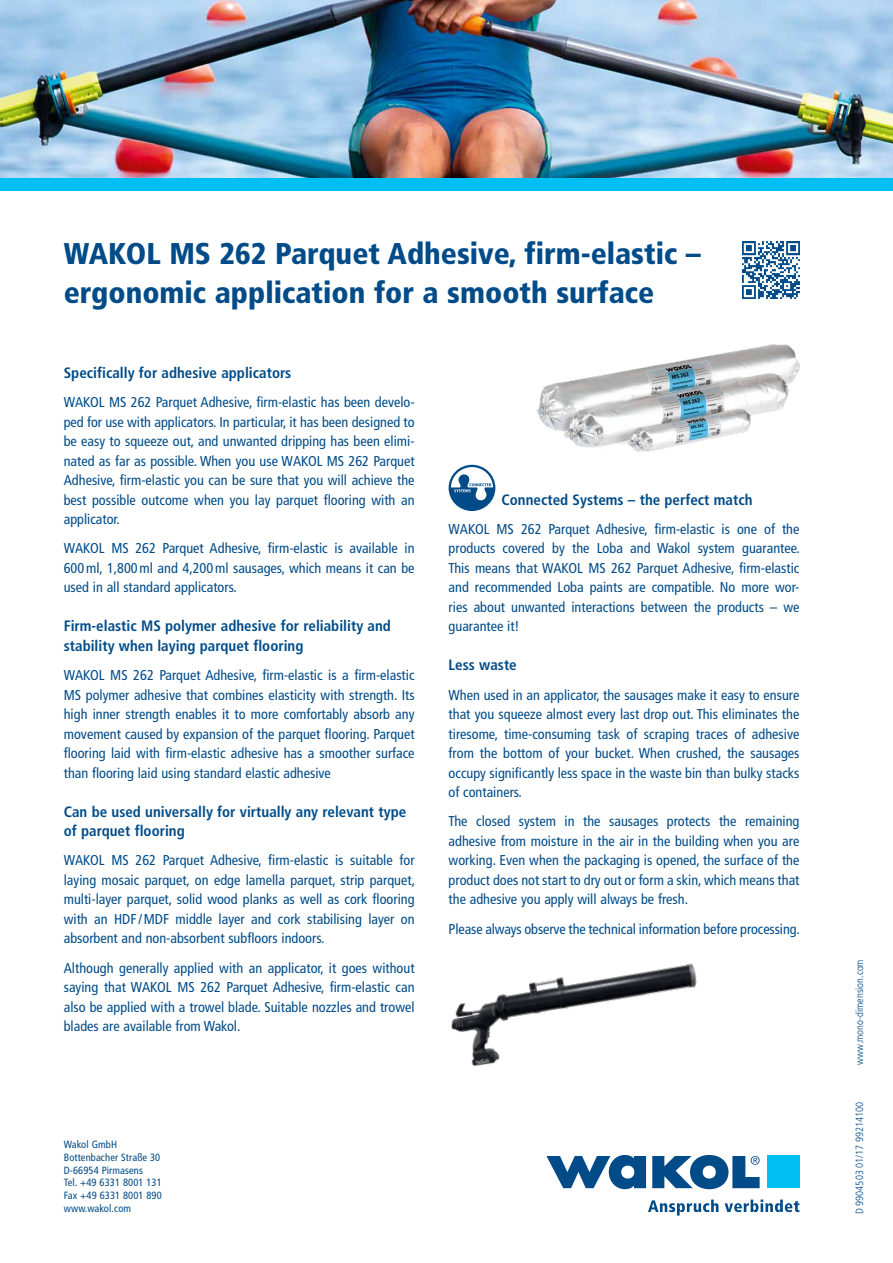
<style>
.page{position:relative;width:893px;height:1263px;background:#fff}
.page>*{position:absolute;margin:0;border:0;box-sizing:border-box;transform-origin:0 0}
.t1{font:900 condensed 30px/39px "Frutiger";color:#004b88}
.t2{font:700 condensed 15px/19.5px "Frutiger";color:#004b88}
.t3{font:condensed 14.25px/19.5px "Frutiger";color:#004b88;text-align:justify}
.t4{font:condensed 10.5px/12.8px "Frutiger";letter-spacing:.01em;color:#004b88}
.t5{font:300 condensed 10.5px "Frutiger LT Pro";color:#004b88}
</style>
<div class="page">
<img style="left:0;top:0;width:893px;height:179px">
<div style="left:0;top:179px;width:893px;height:12px;background:#00c0f3"></div>
<svg style="left:648px;top:1199px;width:70px;height:16px"></svg>
<svg style="left:725px;top:1199px;width:74px;height:13px"></svg>
<svg style="left:546px;top:1155px;width:100px;height:34px"></svg>
<svg style="left:652px;top:1155px;width:108px;height:34px"></svg>
<div style="left:767px;top:1156px;width:32px;height:32px;background:#00c0f3"></div>
<img style="left:742px;top:241px;width:57px;height:50px">
<svg style="left:449px;top:465px;width:46px;height:46px"></svg>
<img style="left:536px;top:291px;width:264px;height:161px">
<img style="left:451px;top:963px;width:246px;height:103px">
<h1 class="t1" style="left:64px;top:234px;width:639px">WAKOL MS 262 Parquet Adhesive, firm-elastic – ergonomic application for a smooth surface</h1>
<p class="t2" style="left:64px;top:363px;width:229px">Specifically for adhesive applicators</p>
<p class="t3" style="left:64px;top:392px;width:352px">WAKOL MS 262 Parquet Adhesive, firm-elastic has been develo&shy;ped for use with applicators. In particular, it has been designed to be easy to squeeze out, and unwanted dripping has been elimi&shy;nated as far as possible. When you use WAKOL MS 262 Parquet Adhesive, firm-elastic you can be sure that you will achieve the best possible outcome when you lay parquet flooring with an applicator.</p>
<p class="t3" style="left:64px;top:539px;width:352px">WAKOL MS 262 Parquet Adhesive, firm-elastic is available in 600ml, 1,800ml and 4,200ml sausages, which means it can be used in all standard applicators.</p>
<p class="t2" style="left:64px;top:616px;width:329px">Firm-elastic MS polymer adhesive for reliability and stability when laying parquet flooring</p>
<p class="t3" style="left:64px;top:665px;width:352px">WAKOL MS 262 Parquet Adhesive, firm-elastic is a firm-elastic MS polymer adhesive that combines elasticity with strength. Its high inner strength enables it to more comfortably absorb any movement caused by expansion of the parquet flooring. Parquet flooring laid with firm-elastic adhesive has a smoother surface than flooring laid using standard elastic adhesive</p>
<p class="t2" style="left:64px;top:802px;width:344px">Can be used universally for virtually any relevant type of parquet flooring</p>
<p class="t3" style="left:64px;top:851px;width:353px">WAKOL MS 262 Parquet Adhesive, firm-elastic is suitable for laying mosaic parquet, on edge lamella parquet, strip parquet, multi-layer parquet, solid wood planks as well as cork flooring with an HDF /MDF middle layer and cork stabilising layer on absorbent and non-absorbent subfloors indoors.</p>
<p class="t3" style="left:64px;top:958px;width:352px">Although generally applied with an applicator, it goes without saying that WAKOL MS 262 Parquet Adhesive, firm-elastic can also be applied with a trowel blade. Suitable nozzles and trowel blades are available from Wakol.</p>
<p class="t2" style="left:502px;top:490px;width:252px">Connected Systems – the perfect match</p>
<p class="t3" style="left:449px;top:519px;width:353px">WAKOL MS 262 Parquet Adhesive, firm-elastic is one of the products covered by the Loba and Wakol system guarantee.<br>This means that WAKOL MS 262 Parquet Adhesive, firm-elastic and recommended Loba paints are compatible. No more wor&shy;ries about unwanted interactions between the products – we guarantee it!</p>
<p class="t2" style="left:449px;top:655px;width:70px">Less waste</p>
<p class="t3" style="left:449px;top:685px;width:352px">When used in an applicator, the sausages make it easy to ensure that you squeeze almost every last drop out. This eliminates the tiresome, time-consuming task of scraping traces of adhesive from the bottom of your bucket. When crushed, the sausages occupy significantly less space in the waste bin than bulky stacks of containers.</p>
<p class="t3" style="left:449px;top:812px;width:352px">The closed system in the sausages protects the remaining adhesive from moisture in the air in the building when you are working. Even when the packaging is opened, the surface of the product does not start to dry out or form a skin, which means that the adhesive you apply will always be fresh.</p>
<p class="t3" style="left:449px;top:919px;width:353px">Please always observe the technical information before processing.</p>
<p class="t4" style="left:64px;top:1138px;width:100px">Wakol GmbH<br>Bottenbacher Straße 30<br>D-66954 Pirmasens<br>Tel. +49 6331 8001 131<br>Fax +49 6331 8001 890 www.wakol.com</p>
<p class="t5" style="left:854px;top:1065px;width:107px;rotate:-90deg">www.mono-dimension.com</p>
<p class="t5" style="left:854px;top:1214px;width:114px;rotate:-90deg">D 9904503 01/17 99214100</p>
</div>
